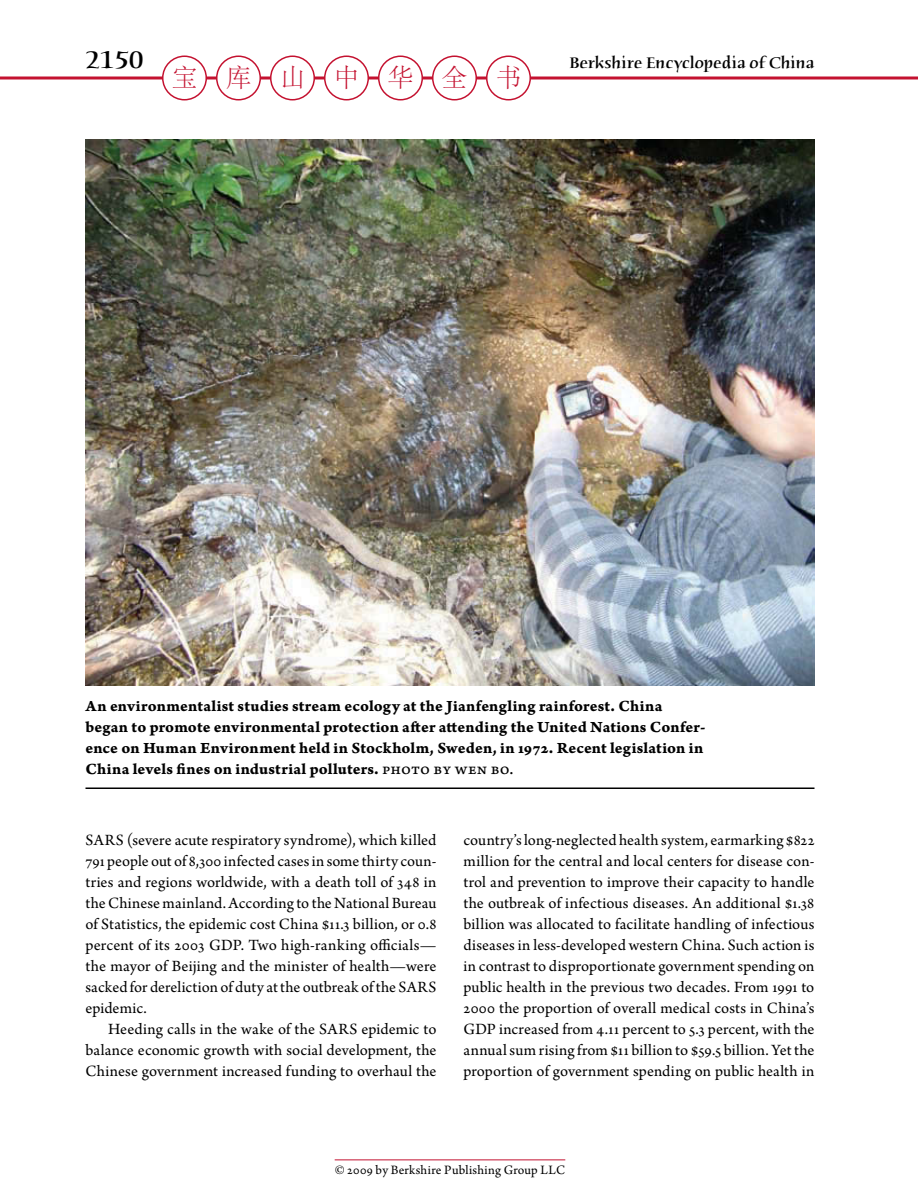
<style>
.page{position:relative;width:918px;height:1188px;background:#fff}
.page>*{position:absolute;margin:0;border:0;box-sizing:border-box;transform-origin:0 0}
.t1{font:300 25.5px "Adobe Song Std";letter-spacing:1.12em;color:#c41230}
.t2{font:500 25.5px "Humana Serif ITC Std";color:#000}
.Text{font:16.5px/21px "Arno Pro";letter-spacing:.005em;color:#000;text-align:justify}
.t3{font:16.5px/21px "Arno Pro Bold Caption";letter-spacing:.01em;color:#000}
.t4{font:500 16.5px "Humana Serif ITC Std";letter-spacing:.005em;color:#000}
.t5{font:13.5px "Arno Pro";letter-spacing:.02em;color:#000}
.s1{font-family:"Arno Pro Caption"}
</style>
<div class="page">
<svg style="left:0;top:76px;width:918px;height:4px;background:#d24d63"></svg>
<hr style="left:335px;top:1160px;width:230px;height:1px;background:#c41230">
<div style="left:163px;top:56px;width:43px;height:44px;background:#fff;border-radius:50%"></div>
<div style="left:162px;top:56px;width:45px;height:44px;border:2px solid #c41230;border-radius:50%"></div>
<div style="left:217px;top:56px;width:43px;height:44px;background:#fff;border-radius:50%"></div>
<div style="left:216px;top:56px;width:45px;height:44px;border:2px solid #c41230;border-radius:50%"></div>
<div style="left:271px;top:56px;width:43px;height:44px;background:#fff;border-radius:50%"></div>
<div style="left:270px;top:56px;width:45px;height:44px;border:2px solid #c41230;border-radius:50%"></div>
<div style="left:325px;top:56px;width:43px;height:44px;background:#fff;border-radius:50%"></div>
<div style="left:324px;top:56px;width:45px;height:44px;border:2px solid #c41230;border-radius:50%"></div>
<div style="left:379px;top:56px;width:43px;height:44px;background:#fff;border-radius:50%"></div>
<div style="left:378px;top:56px;width:45px;height:44px;border:2px solid #c41230;border-radius:50%"></div>
<div style="left:433px;top:56px;width:43px;height:44px;background:#fff;border-radius:50%"></div>
<div style="left:432px;top:56px;width:45px;height:44px;border:2px solid #c41230;border-radius:50%"></div>
<div style="left:487px;top:56px;width:43px;height:44px;background:#fff;border-radius:50%"></div>
<div style="left:486px;top:56px;width:45px;height:44px;border:2px solid #c41230;border-radius:50%"></div>
<hr style="left:86px;top:788px;width:728px;height:1px;background:#000">
<img style="left:86px;top:139px;width:728px;height:547px">
<h1 class="t2" style="left:86px;top:45px;width:60px">2150</h1>
<p class="t4" style="left:570px;top:53px;width:246px">Berkshire Encyclopedia of China</p>
<h1 class="t1" style="left:172px;top:64px;width:351px">宝库山中华全书</h1>
<p class="t3" style="left:86px;top:696px;width:621px">An environmentalist studies stream ecology at the Jianfengling rainforest. China began to promote environmental protection after attending the United Nations Confer&shy;ence on Human Environment held in Stockholm, Sweden, in 1972. Recent legislation in China levels fines on industrial polluters. <span class="s1">Photo by Wen Bo.</span></p>
<p class="Text" style="left:86px;top:830px;width:353px">SARS (severe acute respiratory syndrome), which killed 791 people out of 8,300 infected cases in some thirty coun&shy;tries and regions worldwide, with a death toll of 348 in the Chinese mainland. According to the National Bureau of Statistics, the epidemic cost China $11.3 billion, or 0.8 percent of its 2003 GDP. Two high--ranking officials— the mayor of Beijing and the minister of health—-were sacked for dereliction of duty at the outbreak of the SARS epidemic.</p>
<p class="Text" style="left:86px;top:1019px;width:352px;text-indent:22px">Heeding calls in the wake of the SARS epidemic to balance economic growth with social development, the Chinese government increased funding to overhaul the</p>
<p class="Text" style="left:464px;top:830px;width:352px">country’s long-neglected health system, earmarking $822</p>
<p class="Text" style="left:464px;top:830px;width:353px;text-align:left;text-indent:93px">-<br>million for the central and local centers for disease con&shy;trol and prevention to improve their capacity to handle the outbreak of infectious diseases. An additional $1.38 billion was allocated to facilitate handling of infectious diseases in less-developed western China. Such action is in contrast to disproportionate government spending on public health in the previous two decades. From 1991 to 2000 the proportion of overall medical costs in China’s GDP increased from 4.11 percent to 5.3 percent, with the annual sum rising from $11 billion to $59.5 billion. Yet the proportion of government spending on public health in</p>
<p class="t5" style="left:335px;top:1162px;width:232px">© 2009 by Berkshire Publishing Group LLC</p>
</div>
